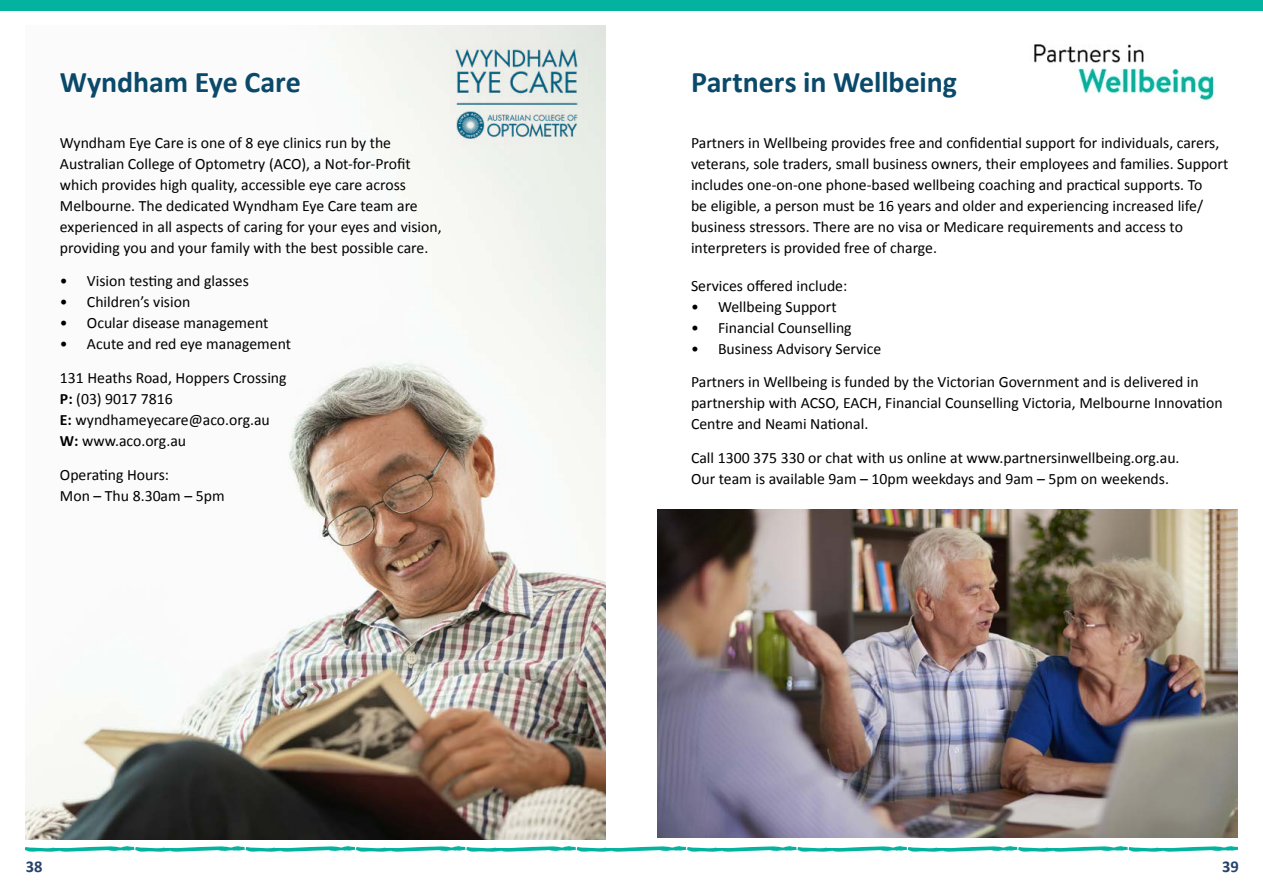
<style>
.page{position:relative;width:1263px;height:893px;background:#fff}
.page>*{position:absolute;margin:0;border:0;box-sizing:border-box;transform-origin:0 0}
.t1{font:700 30px "Calibri";letter-spacing:-.005em;color:#0a496a}
.t2{font:700 16.5px "Calibri";color:#26426c}
.t3{font:15.75px/21px "Calibri";color:#000}
.s1{font-weight:700}
</style>
<div class="page">
<img style="left:26px;top:26px;width:580px;height:813px">
<img style="left:451px;top:44px;width:133px;height:100px">
<img style="left:657px;top:509px;width:580px;height:329px">
<img style="left:1032px;top:44px;width:183px;height:58px">
<svg style="left:25px;top:846px;width:1213px;height:6px"></svg>
<div style="left:0;top:0;width:1263px;height:10px;background:#03b39f"></div>
<h1 class="t1" style="left:60px;top:61px;width:242px">Wyndham Eye Care</h1>
<p class="t3" style="left:60px;top:131px;width:383px">Wyndham Eye Care is one of 8 eye clinics run by the Australian College of Optometry (ACO), a Not-for-Profit which provides high quality, accessible eye care across Melbourne. The dedicated Wyndham Eye Care team are experienced in all aspects of caring for your eyes and vision, providing you and your family with the best possible care.</p>
<p class="t3" style="left:60px;top:270px;width:190px">• Vision testing and glasses</p>
<p class="t3" style="left:60px;top:291px;width:132px">• Children’s vision</p>
<p class="t3" style="left:60px;top:312px;width:210px">• Ocular disease management</p>
<p class="t3" style="left:60px;top:327px;width:233px;line-height:33.8px">• Acute and red eye management<br>131 Heaths Road, Hoppers Crossing</p>
<p class="t3" style="left:60px;top:388px;width:211px"><span class="s1">P:</span> (03) 9017 7816<br><span class="s1">E:</span> wyndhameyecare@aco.org.au<br><span class="s1">W:</span> www.aco.org.au</p>
<p class="t3" style="left:60px;top:463px;width:166px">Operating Hours:<br>Mon – Thu 8.30am – 5pm</p>
<h1 class="t1" style="left:691px;top:61px;width:268px">Partners in Wellbeing</h1>
<p class="t3" style="left:691px;top:131px;width:539px">Partners in Wellbeing provides free and confidential support for individuals, carers, veterans, sole traders, small business owners, their employees and families. Support includes one-on-one phone-based wellbeing coaching and practical supports. To<br>be eligible, a person must be 16 years and older and experiencing increased life/ business stressors. There are no visa or Medicare requirements and access to interpreters is provided free of charge.</p>
<p class="t3" style="left:691px;top:274px;width:158px">Services offered include:</p>
<p class="t3" style="left:691px;top:295px;width:147px">• Wellbeing Support</p>
<p class="t3" style="left:691px;top:316px;width:162px">• Financial Counselling</p>
<p class="t3" style="left:691px;top:331px;width:509px;line-height:33.8px">• Business Advisory Service<br>Partners in Wellbeing is funded by the Victorian Government and is delivered in</p>
<p class="t3" style="left:691px;top:392px;width:533px">partnership with ACSO, EACH, Financial Counselling Victoria, Melbourne Innovation<br>Centre and Neami National.</p>
<p class="t3" style="left:691px;top:447px;width:490px">Call 1300 375 330 or chat with us online at www.partnersinwellbeing.org.au.<br>Our team is available 9am – 10pm weekdays and 9am – 5pm on weekends.</p>
<p class="t2" style="left:26px;top:855px;width:18px">38</p>
<p class="t2" style="left:1222px;top:855px;width:18px">39</p>
</div>
